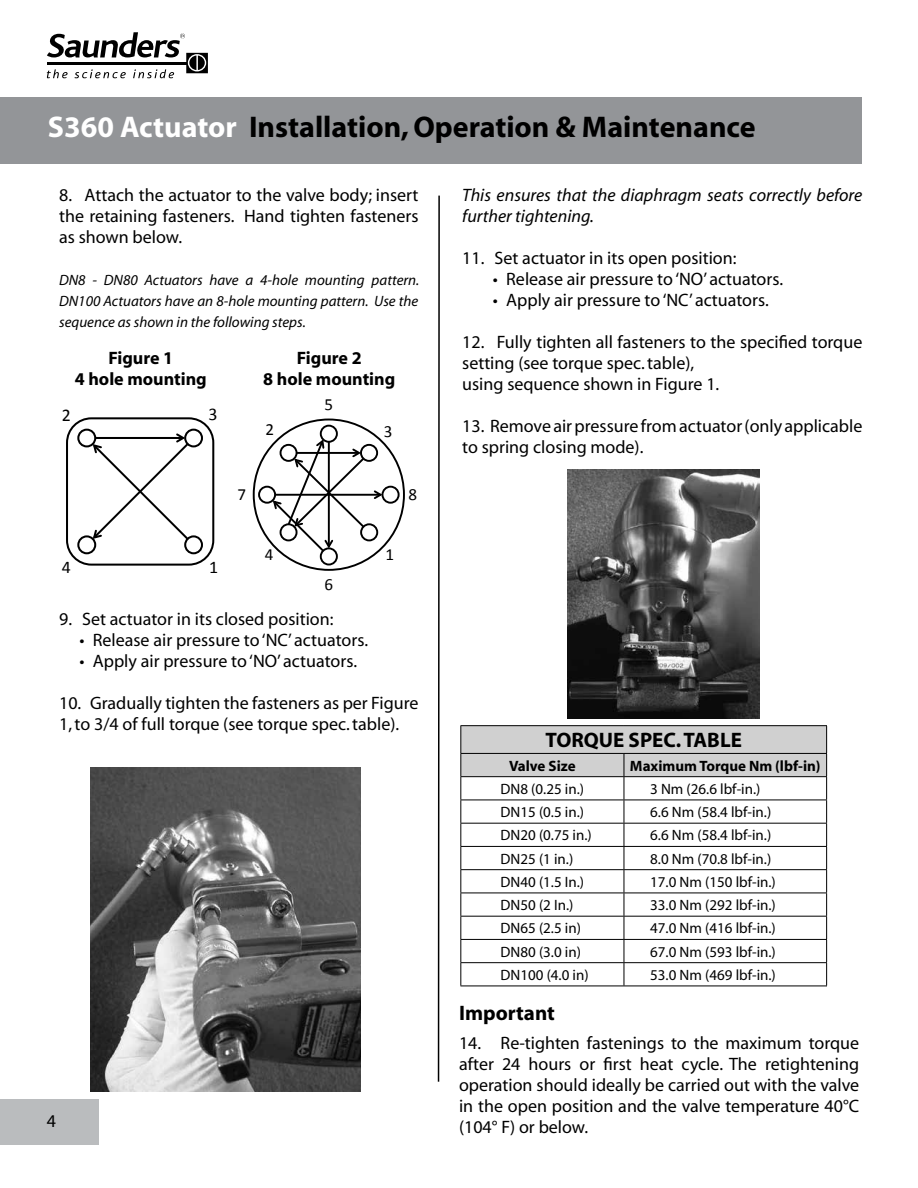
<style>
.page{position:relative;width:918px;height:1188px;background:#fff}
.page>*{position:absolute;margin:0;border:0;box-sizing:border-box;transform-origin:0 0}
.t1{font:700 30px "Myriad";color:#000}
.t2{font:700 21px "Myriad";color:#000}
.t3{font:18px/21px "Myriad";color:#000}
.t4{font:italic 18px/21px "Myriad";color:#000}
.t5{font:700 18px/21px "Myriad";color:#000;text-align:center}
.t6{font:17.85px "Calibri";color:#000}
.t7{font:17.1px "Calibri";color:#000}
.t8{font:15px "Myriad";color:#000}
.t9{font:italic 15px/21px "Myriad";color:#000;text-align:justify}
.t10{font:700 15px "Myriad";color:#000}
.s1{color:#fff}
.s2{font-family:"Myriad Pro"}
</style>
<div class="page">
<div style="left:0;top:1100px;width:98px;height:45px;background:#babcbe"></div>
<div style="left:0;top:98px;width:862px;height:66px;background:#939598"></div>
<svg style="left:47px;top:32px;width:161px;height:46px"></svg>
<img style="left:91px;top:767px;width:270px;height:324px">
<img style="left:567px;top:470px;width:192px;height:249px">
<svg style="left:437px;top:195px;width:3px;height:887px"></svg>
<div style="left:66px;top:417px;width:148px;height:149px;border:2px solid #000;border-radius:24px"></div>
<div style="left:77px;top:429px;width:19px;height:18px;border:2px solid #000;border-radius:50%"></div>
<div style="left:184px;top:429px;width:19px;height:18px;border:2px solid #000;border-radius:50%"></div>
<div style="left:77px;top:535px;width:19px;height:19px;border:2px solid #000;border-radius:50%"></div>
<div style="left:184px;top:535px;width:19px;height:19px;border:2px solid #000;border-radius:50%"></div>
<svg style="left:91px;top:432px;width:100px;height:110px"></svg>
<div style="left:320px;top:425px;width:18px;height:18px;border:2px solid #000;border-radius:50%"></div>
<div style="left:320px;top:547px;width:18px;height:18px;border:2px solid #000;border-radius:50%"></div>
<div style="left:258px;top:486px;width:18px;height:18px;border:2px solid #000;border-radius:50%"></div>
<div style="left:382px;top:486px;width:18px;height:18px;border:2px solid #000;border-radius:50%"></div>
<div style="left:360px;top:444px;width:18px;height:18px;border:2px solid #000;border-radius:50%"></div>
<div style="left:360px;top:523px;width:18px;height:18px;border:2px solid #000;border-radius:50%"></div>
<svg style="left:271px;top:438px;width:95px;height:116px"></svg>
<hr style="left:275px;top:494px;width:106px;height:2px;background:#000">
<svg style="left:372px;top:489px;width:12px;height:12px"></svg>
<hr style="left:460px;top:725px;width:164px;height:1px;background:#000">
<hr style="left:624px;top:725px;width:203px;height:1px;background:#000">
<svg style="left:460px;top:726px;width:367px;height:260px"></svg>
<hr style="left:460px;top:986px;width:164px;height:1px;background:#000">
<hr style="left:624px;top:986px;width:203px;height:1px;background:#000">
<h1 class="t1" style="left:48px;top:112px;width:709px"><span class="s1">S360 Actuator</span> Installation, Operation &amp; Maintenance</h1>
<p class="t3" style="left:59px;top:185px;width:361px;text-align:justify">8. Attach the actuator to the valve body; insert the retaining fasteners. Hand tighten fasteners as shown below.</p>
<p class="t9" style="left:59px;top:270px;width:362px">DN8 - DN80 Actuators have a 4-hole mounting pattern.<br>DN100 Actuators have an 8-hole mounting pattern. Use the sequence as shown in the following steps.</p>
<p class="t5" style="left:75px;top:348px;width:134px">Figure 1<br>4 hole mounting</p>
<p class="t6" style="left:62px;top:404px;width:11px">2</p>
<p class="t6" style="left:209px;top:403px;width:11px">3</p>
<p class="t6" style="left:62px;top:556px;width:11px">4</p>
<p class="t6" style="left:209px;top:556px;width:11px">1</p>
<p class="t5" style="left:263px;top:348px;width:134px">Figure 2<br>8 hole mounting</p>
<p class="t7" style="left:324px;top:394px;width:10px">5</p>
<p class="t7" style="left:265px;top:419px;width:10px">2</p>
<p class="t7" style="left:384px;top:420px;width:10px">3</p>
<p class="t7" style="left:238px;top:484px;width:10px">7</p>
<p class="t7" style="left:408px;top:484px;width:10px">8</p>
<p class="t7" style="left:265px;top:543px;width:10px">4</p>
<p class="t7" style="left:324px;top:574px;width:10px">6</p>
<p class="t7" style="left:386px;top:544px;width:10px">1</p>
<p class="t3" style="left:59px;top:609px;width:276px">9. Set actuator in its closed position:</p>
<p class="t3" style="left:79px;top:630px;width:290px"><span class="s2">•</span> Release air pressure to ‘NC’ actuators.</p>
<p class="t3" style="left:79px;top:651px;width:279px"><span class="s2">•</span> Apply air pressure to ‘NO’ actuators.</p>
<p class="t3" style="left:59px;top:693px;width:361px">10. Gradually tighten the fasteners as per Figure<br>1, to 3/4 of full torque (see torque spec. table).</p>
<p class="t3" style="left:47px;top:1111px;width:11px">4</p>
<p class="t4" style="left:462px;top:185px;width:402px">This ensures that the diaphragm seats correctly before further tightening.</p>
<p class="t3" style="left:462px;top:248px;width:276px">11. Set actuator in its open position:</p>
<p class="t3" style="left:493px;top:269px;width:292px"><span class="s2">•</span> Release air pressure to ‘NO’ actuators.</p>
<p class="t3" style="left:493px;top:290px;width:278px"><span class="s2">•</span> Apply air pressure to ‘NC’ actuators.</p>
<p class="t3" style="left:462px;top:332px;width:402px">12. Fully tighten all fasteners to the specified torque setting (see torque spec. table),<br>using sequence shown in Figure 1.</p>
<p class="t3" style="left:462px;top:416px;width:402px">13. Remove air pressure from actuator (only applicable to spring closing mode).</p>
<p class="t2" style="left:546px;top:730px;width:198px">TORQUE SPEC. TABLE</p>
<p class="t10" style="left:509px;top:758px;width:68px">Valve Size</p>
<p class="t10" style="left:630px;top:758px;width:192px">Maximum Torque Nm (lbf-in)</p>
<p class="t8" style="left:501px;top:781px;width:85px">DN8 (0.25 in.)</p>
<p class="t8" style="left:650px;top:781px;width:112px">3 Nm (26.6 lbf-in.)</p>
<p class="t8" style="left:501px;top:805px;width:85px">DN15 (0.5 in.)</p>
<p class="t8" style="left:650px;top:805px;width:123px">6.6 Nm (58.4 lbf-in.)</p>
<p class="t8" style="left:501px;top:828px;width:93px">DN20 (0.75 in.)</p>
<p class="t8" style="left:650px;top:828px;width:123px">6.6 Nm (58.4 lbf-in.)</p>
<p class="t8" style="left:501px;top:851px;width:74px">DN25 (1 in.)</p>
<p class="t8" style="left:650px;top:851px;width:123px">8.0 Nm (70.8 lbf-in.)</p>
<p class="t8" style="left:501px;top:874px;width:85px">DN40 (1.5 In.)</p>
<p class="t8" style="left:650px;top:874px;width:127px">17.0 Nm (150 lbf-in.)</p>
<p class="t8" style="left:501px;top:898px;width:74px">DN50 (2 In.)</p>
<p class="t8" style="left:650px;top:898px;width:127px">33.0 Nm (292 lbf-in.)</p>
<p class="t8" style="left:501px;top:921px;width:82px">DN65 (2.5 in)</p>
<p class="t8" style="left:650px;top:921px;width:127px">47.0 Nm (416 lbf-in.)</p>
<p class="t8" style="left:501px;top:944px;width:82px">DN80 (3.0 in)</p>
<p class="t8" style="left:650px;top:944px;width:127px">67.0 Nm (593 lbf-in.)</p>
<p class="t8" style="left:501px;top:967px;width:90px">DN100 (4.0 in)</p>
<p class="t8" style="left:650px;top:967px;width:127px">53.0 Nm (469 lbf-in.)</p>
<p class="t2" style="left:459px;top:1003px;width:97px">Important</p>
<p class="t3" style="left:459px;top:1033px;width:402px;text-align:justify">14. Re-tighten fastenings to the maximum torque after 24 hours or first heat cycle. The retightening operation should ideally be carried out with the valve in the open position and the valve temperature 40°C (104° F) or below.</p>
</div>
